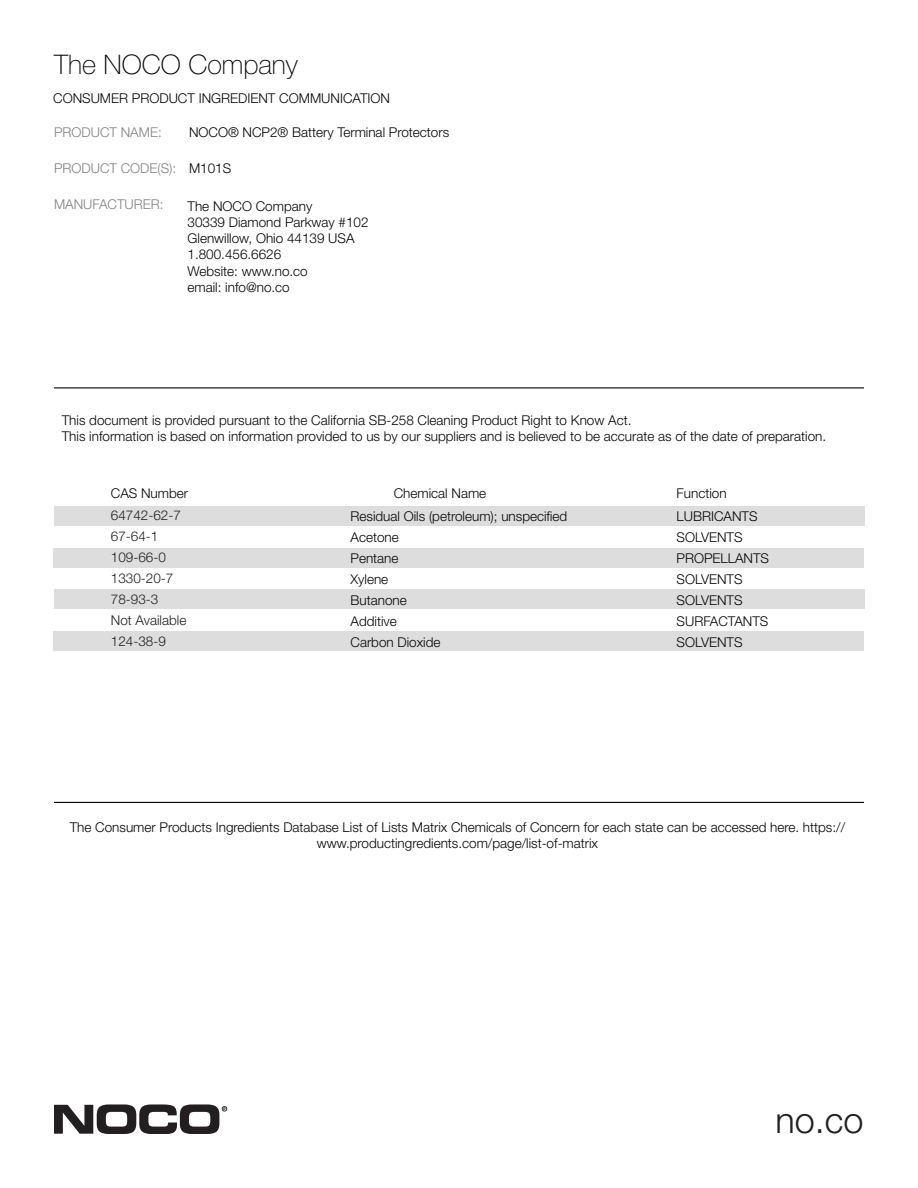
<style>
.page{position:relative;width:918px;height:1188px;background:#fff}
.page>*{position:absolute;margin:0;border:0;box-sizing:border-box;transform-origin:0 0}
.t1{font:300 36px "Helvetica Neue LT Std";color:#231f20}
.t2{font:100 27px "Helvetica Neue LT Std";color:#040503}
.t3{font:300 13.5px/21px "Helvetica Neue LT Std";color:#040503}
.t4{font:300 13.5px/21px "Helvetica Neue LT Std";color:#231f20}
.t5{font:300 13.5px "Helvetica Neue LT Std";color:#808285}
</style>
<div class="page">
<svg style="left:54px;top:1104px;width:173px;height:30px"></svg>
<div style="left:54px;top:506px;width:810px;height:20px;background:#dedddd"></div>
<div style="left:54px;top:590px;width:810px;height:19px;background:#dedddd"></div>
<div style="left:53px;top:548px;width:810px;height:19px;background:#dedddd"></div>
<div style="left:53px;top:631px;width:810px;height:20px;background:#dedddd"></div>
<hr style="left:54px;top:387px;width:810px;height:1px;background:#040503">
<hr style="left:54px;top:802px;width:810px;height:1px;background:#040503">
<h2 class="t2" style="left:54px;top:49px;width:245px">The NOCO Company</h2>
<p class="t3" style="left:53px;top:88px;width:338px">CONSUMER PRODUCT INGREDIENT COMMUNICATION</p>
<p class="t5" style="left:54px;top:124px;width:109px">PRODUCT NAME:</p>
<p class="t5" style="left:54px;top:160px;width:124px">PRODUCT CODE(S):</p>
<p class="t3" style="left:189px;top:122px;width:262px">NOCO® NCP2® Battery Terminal Protectors</p>
<p class="t3" style="left:189px;top:158px;width:44px">M101S</p>
<p class="t5" style="left:54px;top:196px;width:111px">MANUFACTURER:</p>
<p class="t3" style="left:188px;top:198px;width:183px;line-height:16.2px">The NOCO Company<br>30339 Diamond Parkway #102<br>Glenwillow, Ohio 44139 USA<br>1.800.456.6626<br>Website: www.no.co<br>email: info@no.co</p>
<p class="t3" style="left:62px;top:412px;width:766px;line-height:16.2px">This document is provided pursuant to the California SB-258 Cleaning Product Right to Know Act.<br>This information is based on information provided to us by our suppliers and is believed to be accurate as of the date of preparation.</p>
<p class="t3" style="left:111px;top:482px;width:79px">CAS Number</p>
<p class="t3" style="left:394px;top:482px;width:94px">Chemical Name</p>
<p class="t3" style="left:677px;top:482px;width:52px">Function</p>
<p class="t4" style="left:111px;top:505px;width:77px">64742-62-7<br>67-64-1<br>109-66-0<br>1330-20-7<br>78-93-3<br>Not Available<br>124-38-9</p>
<p class="t3" style="left:351px;top:505px;width:218px">Residual Oils (petroleum); unspecified<br>Acetone<br>Pentane<br>Xylene<br>Butanone<br>Additive<br>Carbon Dioxide</p>
<p class="t3" style="left:677px;top:505px;width:94px">LUBRICANTS<br>SOLVENTS<br>PROPELLANTS<br>SOLVENTS<br>SOLVENTS<br>SURFACTANTS<br>SOLVENTS</p>
<p class="t3" style="left:70px;top:818px;width:777px;line-height:16.2px;text-align:center">The Consumer Products Ingredients Database List of Lists Matrix Chemicals of Concern for each state can be accessed here. https:// www.productingredients.com/page/list-of-matrix</p>
<h1 class="t1" style="left:776px;top:1098px;width:90px">no.co</h1>
</div>
